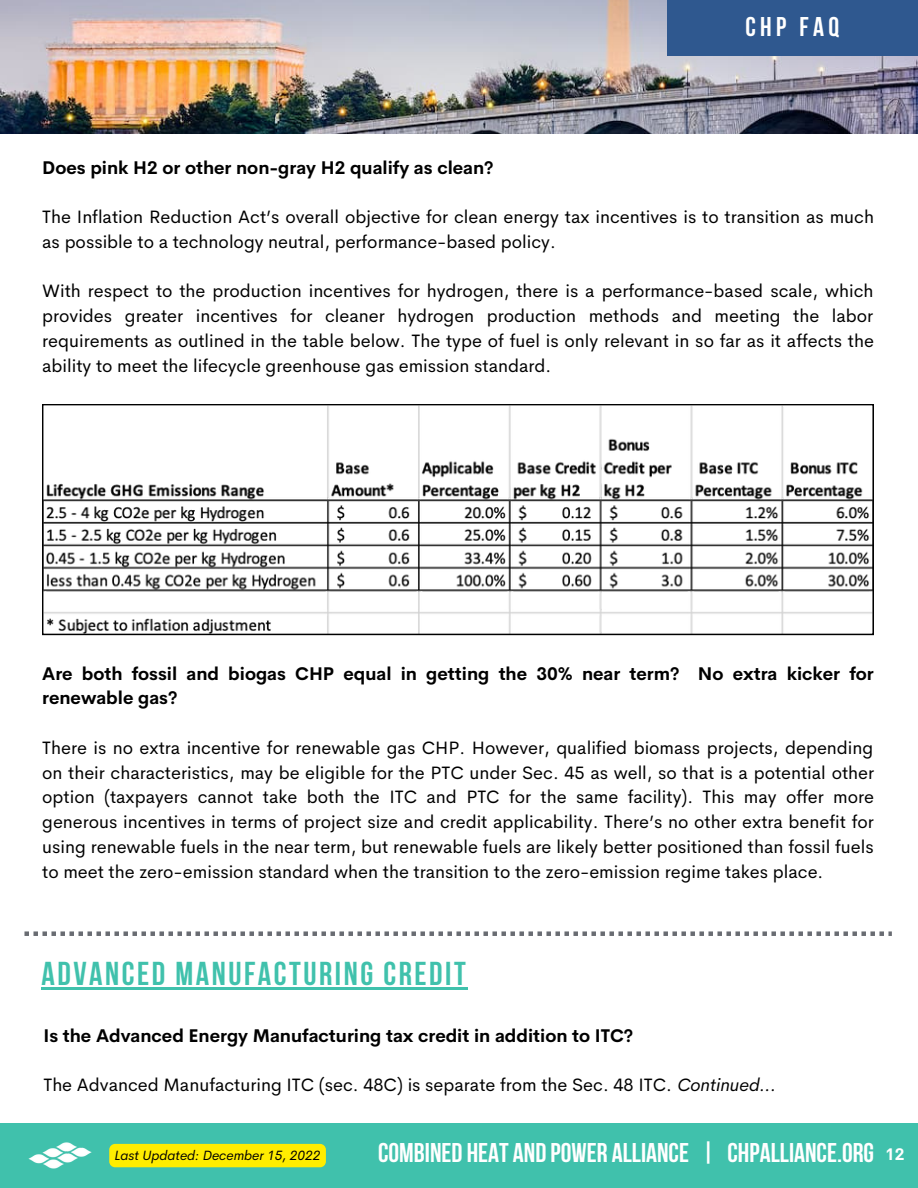
<style>
.page{position:relative;width:918px;height:1188px;background:#fff}
.page>*{position:absolute;margin:0;border:0;box-sizing:border-box;transform-origin:0 0}
.t1{font:700 33px "Bebas Neue";letter-spacing:.075em;color:#40c1ac}
.t2{font:700 27px "Bebas Neue";color:#fff}
.t3{font:18px/24.8px "Cerebri Sans";color:#000;text-align:justify}
.t4{font:700 18px/24.8px "Cerebri Sans";color:#000}
.t5{font:700 16.5px "Cerebri Sans";color:#fff}
.t6{font:italic 13.5px "Cerebri Sans";color:#000}
.s1{font-style:italic}
</style>
<div class="page">
<div style="left:0;top:1123px;width:918px;height:65px;background:#40c1ac"></div>
<img style="left:28px;top:1142px;width:63px;height:27px">
<img style="left:0;top:0;width:918px;height:134px">
<div style="left:667px;top:0;width:250px;height:55px;background:#2f588f"></div>
<hr style="left:41px;top:988px;width:427px;height:2px;background:#40c1ac">
<svg style="left:24px;top:931px;width:868px;height:5px"></svg>
<div style="left:109px;top:1144px;width:217px;height:23px;background:#ffed00;border-radius:6px"></div>
<svg style="left:42px;top:404px;width:832px;height:231px"></svg>
<h2 class="t2" style="left:745px;top:16px;width:95px">CHP FAQ</h2>
<p class="t4" style="left:42px;top:155px;width:453px">Does pink H2 or other non-gray H2 qualify as clean?</p>
<p class="t3" style="left:42px;top:204px;width:833px">The Inflation Reduction Act’s overall objective for clean energy tax incentives is to transition as much as possible to a technology neutral, performance-based policy.</p>
<p class="t3" style="left:42px;top:279px;width:833px">With respect to the production incentives for hydrogen, there is a performance-based scale, which provides greater incentives for cleaner hydrogen production methods and meeting the labor requirements as outlined in the table below. The type of fuel is only relevant in so far as it affects the ability to meet the lifecycle greenhouse gas emission standard.</p>
<p class="t4" style="left:42px;top:661px;width:833px">Are both fossil and biogas CHP equal in getting the 30% near term? No extra kicker for renewable gas?</p>
<p class="t3" style="left:42px;top:735px;width:833px">There is no extra incentive for renewable gas CHP. However, qualified biomass projects, depending on their characteristics, may be eligible for the PTC under Sec. 45 as well, so that is a potential other option (taxpayers cannot take both the ITC and PTC for the same facility). This may offer more generous incentives in terms of project size and credit applicability. There’s no other extra benefit for using renewable fuels in the near term, but renewable fuels are likely better positioned than fossil fuels to meet the zero-emission standard when the transition to the zero-emission regime takes place.</p>
<h1 class="t1" style="left:41px;top:961px;width:426px">ADVANCED MANUFACTURING CREDIT</h1>
<p class="t4" style="left:43px;top:1023px;width:591px">Is the Advanced Energy Manufacturing tax credit in addition to ITC?</p>
<p class="t3" style="left:43px;top:1073px;width:734px">The Advanced Manufacturing ITC (sec. 48C) is separate from the Sec. 48 ITC. <span class="s1">Continued...</span></p>
<h2 class="t2" style="left:378px;top:1142px;width:497px">COMBINED HEAT AND POWER ALLIANCE | CHPALLIANCE.ORG</h2>
<p class="t6" style="left:115px;top:1147px;width:207px">Last Updated: December 15, 2022</p>
<p class="t5" style="left:885px;top:1144px;width:21px">12</p>
</div>
